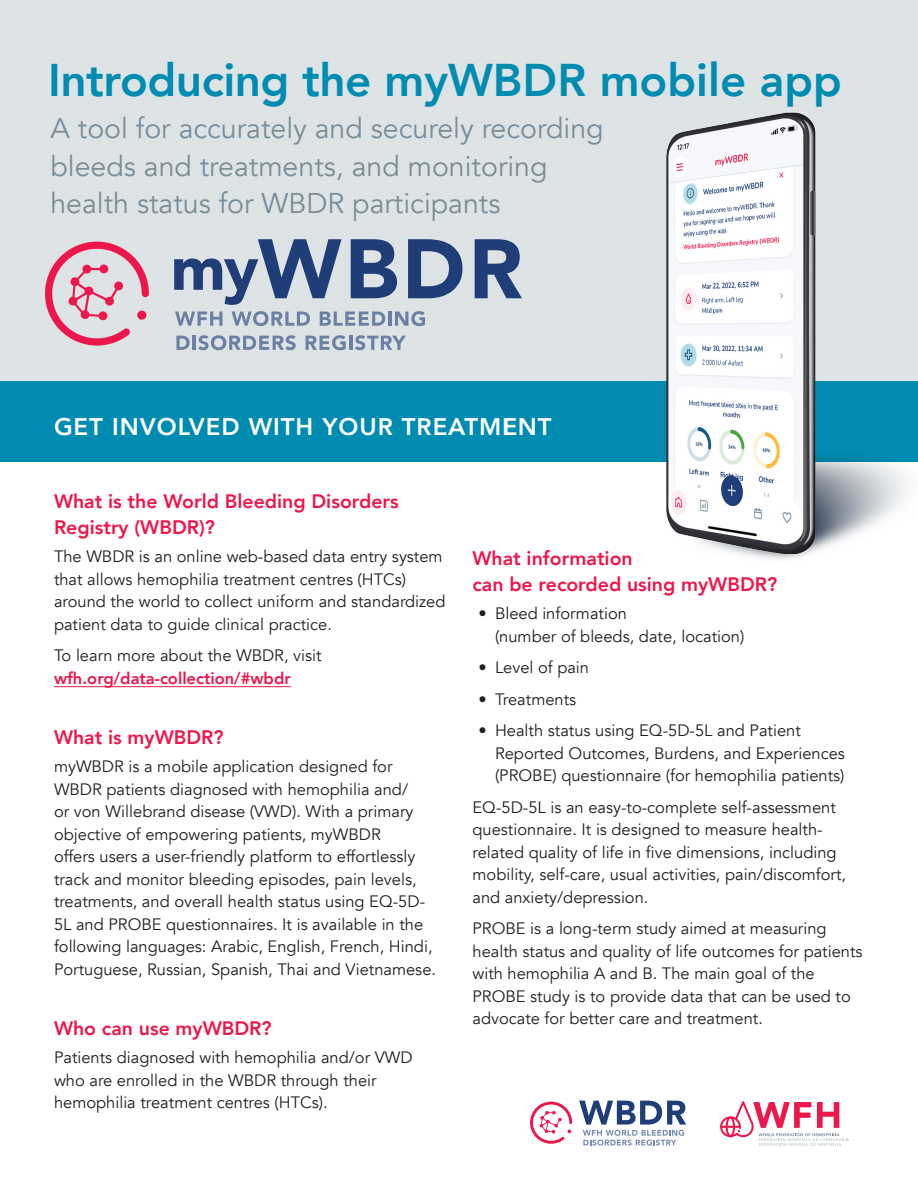
<style>
.page{position:relative;width:918px;height:1188px;background:#fff}
.page>*{position:absolute;margin:0;border:0;box-sizing:border-box;transform-origin:0 0}
._1{font:800 45.75px "Avenir";letter-spacing:-.005em;color:#008cb1}
.Paragraph_Style_3{font:28.5px/37.5px "Avenir";color:#798e9a}
.Paragraph_Style_4{font:800 24px "Avenir";letter-spacing:.04em;color:#fff}
.Q{font:800 19.5px/25.5px "Avenir";color:#ed174c}
.answer{font:16.5px/22.5px "Avenir";color:#231f20}
.s1{font-weight:800;color:#ed174c}
.s2{font-style:inherit}
</style>
<div class="page">
<div style="left:0;top:0;width:918px;height:459px;background:#dee3e6"></div>
<div style="left:0;top:381px;width:918px;height:81px;background:#008cb1"></div>
<svg style="left:174px;top:239px;width:168px;height:66px"></svg>
<svg style="left:351px;top:239px;width:46px;height:59px"></svg>
<svg style="left:408px;top:239px;width:54px;height:59px"></svg>
<svg style="left:475px;top:239px;width:32px;height:59px"></svg>
<svg style="left:175px;top:311px;width:47px;height:15px"></svg>
<svg style="left:231px;top:311px;width:79px;height:15px"></svg>
<svg style="left:320px;top:311px;width:65px;height:15px"></svg>
<hr style="left:388px;top:311px;width:3px;height:15px;background:#1f3e77">
<svg style="left:395px;top:311px;width:30px;height:15px"></svg>
<svg style="left:176px;top:336px;width:14px;height:14px"></svg>
<hr style="left:193px;top:336px;width:3px;height:14px;background:#1f3e77">
<svg style="left:198px;top:335px;width:98px;height:15px"></svg>
<svg style="left:306px;top:335px;width:40px;height:15px"></svg>
<hr style="left:349px;top:336px;width:3px;height:14px;background:#1f3e77">
<svg style="left:355px;top:335px;width:51px;height:15px"></svg>
<svg style="left:45px;top:242px;width:104px;height:104px"></svg>
<img style="left:507px;top:112px;width:329px;height:449px">
<svg style="left:720px;top:1101px;width:129px;height:45px"></svg>
<hr style="left:720px;top:1126px;width:21px;height:2px;background:#ec184b">
<svg style="left:530px;top:1100px;width:156px;height:46px"></svg>
<hr style="left:54px;top:686px;width:237px;height:1px;background:#ed174c">
<p class="_1" style="left:48px;top:44px;width:795px">Introducing the myWBDR mobile app</p>
<p class="Paragraph_Style_3" style="left:50px;top:110px;width:555px">A tool for accurately and securely recording bleeds and treatments, and monitoring health status for WBDR participants</p>
<p class="Paragraph_Style_4" style="left:54px;top:408px;width:499px">GET INVOLVED WITH YOUR TREATMENT</p>
<p class="Q" style="left:54px;top:489px;width:346px">What is the World Bleeding Disorders<br>Registry (WBDR)?</p>
<p class="answer" style="left:54px;top:546px;width:393px">The WBDR is an online web-based data entry system that allows hemophilia treatment centres (HTCs) around the world to collect uniform and standardized patient data to guide clinical practice.</p>
<p class="answer" style="left:54px;top:645px;width:269px">To learn more about the WBDR, visit <span class="s1">wfh.org/data-collection/#wbdr</span></p>
<p class="Q" style="left:54px;top:724px;width:171px">What is myWBDR?</p>
<p class="answer" style="left:54px;top:756px;width:384px">myWBDR is a mobile application designed for WBDR patients diagnosed with hemophilia and/<br>or von Willebrand disease (VWD). With a primary objective of empowering patients, myWBDR<br>offers users a user-friendly platform to effortlessly track and monitor bleeding episodes, pain levels, treatments, and overall health status using EQ-5D-5L and PROBE questionnaires. It is available in the following languages: Arabic, English, French, Hindi, Portuguese, Russian, Spanish, Thai and Vietnamese.</p>
<p class="Q" style="left:54px;top:1015px;width:219px">Who can use myWBDR?</p>
<p class="answer" style="left:54px;top:1047px;width:360px">Patients diagnosed with hemophilia and/or VWD who are enrolled in the WBDR through their hemophilia treatment centres (HTCs).</p>
<p class="Q" style="left:472px;top:546px;width:306px">What information<br>can be recorded using myWBDR?</p>
<p class="answer" style="left:495px;top:603px;width:251px;text-indent:-16px"><span class="s2">•</span> Bleed information<br>(number of bleeds, date, location)</p>
<p class="answer" style="left:478px;top:657px;width:112px"><span class="s2">•</span> Level of pain</p>
<p class="answer" style="left:478px;top:688px;width:99px"><span class="s2">•</span> Treatments</p>
<p class="answer" style="left:495px;top:720px;width:351px;text-indent:-16px"><span class="s2">•</span> Health status using EQ-5D-5L and Patient<br>Reported Outcomes, Burdens, and Experiences (PROBE) questionnaire (for hemophilia patients)</p>
<p class="answer" style="left:472px;top:796px;width:375px">EQ-5D-5L is an easy-to-complete self-assessment questionnaire. It is designed to measure health&shy;related quality of life in five dimensions, including mobility, self-care, usual activities, pain/discomfort, and anxiety/depression.</p>
<p class="answer" style="left:472px;top:918px;width:392px">PROBE is a long-term study aimed at measuring health status and quality of life outcomes for patients with hemophilia A and B. The main goal of the PROBE study is to provide data that can be used to advocate for better care and treatment.</p>
</div>
